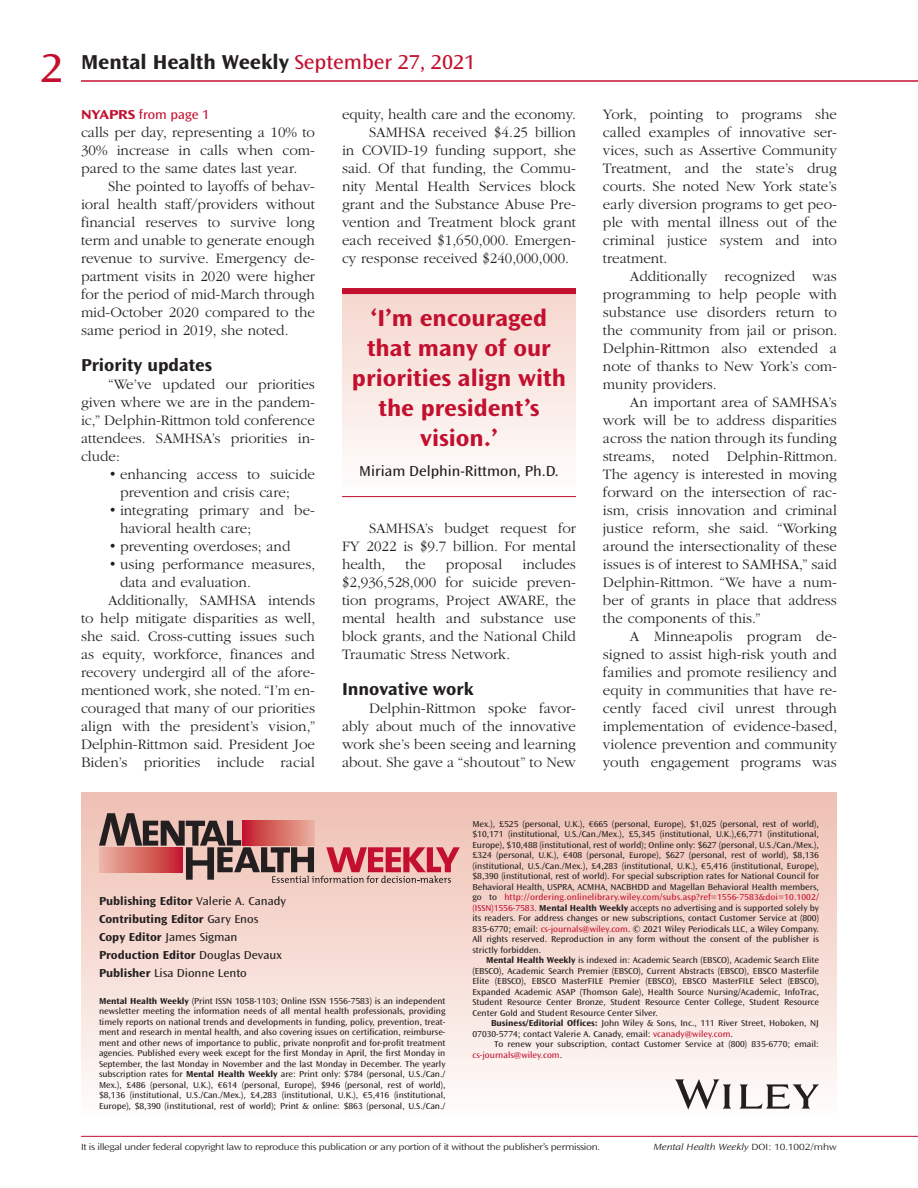
<style>
.page{position:relative;width:918px;height:1188px;background:#fff}
.page>*{position:absolute;margin:0;border:0;box-sizing:border-box;transform-origin:0 0}
.t1{font:semi-expanded 42px "Ocean Sans Std";color:#c3102f}
.t2{font:700 semi-expanded 24px/30px "Ocean Sans Std";color:#c3102f;text-align:center}
.t3{font:700 semi-expanded 21px "Ocean Sans Std";color:#231f20}
.t4{font:700 semi-expanded 18px "Ocean Sans Std";color:#231f20}
.t5{font:300 15px/18px "ITC Garamond Std";color:#231f20;text-align:justify}
.t6{font:semi-expanded 15px "Ocean Sans Std";color:#231f20}
.t7{font:semi-expanded 13.5px "Ocean Sans Std";color:#c3102f}
.t8{font:700 semi-expanded 12px/18px "Ocean Sans Std";color:#231f20}
.t9{font:300 expanded 9.3px "Ocean Sans Std";letter-spacing:-.03em;color:#231f20}
.t10{font:italic 300 expanded 9.3px "Ocean Sans Std";color:#231f20}
.t11{font:semi-expanded 9px/10.5px "Ocean Sans Std";color:#231f20;text-align:justify}
.s1{font-weight:400;color:#c3102f}
.s2{font-weight:700;font-stretch:expanded}
.s3{font-weight:400}
.s4{font-weight:700}
.s5{color:#c3102f}
.s6{font-style:normal}
</style>
<div class="page">
<hr style="left:81px;top:1136px;width:837px;height:1px;background:#c3102f">
<hr style="left:81px;top:81px;width:837px;height:1px;background:#c3102f">
<div style="left:342px;top:288px;width:234px;height:209px;background:linear-gradient(to bottom,#f5d6cd,#fefefe)"></div>
<div style="left:342px;top:288px;width:234px;height:6px;background:#c3102f"></div>
<hr style="left:342px;top:496px;width:234px;height:1px;background:#c3102f">
<div style="left:81px;top:792px;width:756px;height:324px;background:linear-gradient(to bottom,#efbfb2,#fefcfa)"></div>
<svg style="left:99px;top:813px;width:361px;height:70px;background:#c58d88"></svg>
<svg style="left:675px;top:1079px;width:144px;height:30px"></svg>
<h1 class="t1" style="left:41px;top:45px;width:24px">2</h1>
<h3 class="t3" style="left:81px;top:50px;width:396px">Mental Health Weekly <span class="s1">September 27, 2021</span></h3>
<p class="t7" style="left:81px;top:107px;width:130px"><span class="s2">NYAPRS</span> from page 1</p>
<p class="t5" style="left:342px;top:105px;width:236px">equity, health care and the economy.</p>
<p class="t5" style="left:369px;top:123px;width:209px">SAMHSA received $4.25 billion</p>
<p class="t5" style="left:342px;top:141px;width:235px">in COVID-19 funding support, she</p>
<p class="t5" style="left:342px;top:159px;width:235px">said. Of that funding, the Commu-</p>
<p class="t5" style="left:342px;top:177px;width:235px">nity Mental Health Services block</p>
<p class="t5" style="left:342px;top:195px;width:235px">grant and the Substance Abuse Pre-</p>
<p class="t5" style="left:342px;top:213px;width:235px">vention and Treatment block grant</p>
<p class="t5" style="left:342px;top:231px;width:236px">each received $1,650,000. Emergen-</p>
<p class="t5" style="left:342px;top:249px;width:229px">cy response received $240,000,000.</p>
<p class="t5" style="left:81px;top:123px;width:236px">calls per day, representing a 10% to 30% increase in calls when com&shy;pared to the same dates last year.</p>
<p class="t5" style="left:81px;top:177px;width:236px;text-indent:27px">She pointed to layoffs of behav&shy;ioral health staff/providers without financial reserves to survive long term and unable to generate enough revenue to survive. Emergency de&shy;partment visits in 2020 were higher for the period of mid-March through mid-October 2020 compared to the same period in 2019, she noted.</p>
<p class="t4" style="left:81px;top:354px;width:132px">Priority updates</p>
<p class="t5" style="left:81px;top:375px;width:236px;text-indent:27px">“We’ve updated our priorities given where we are in the pandem&shy;ic,” Delphin-Rittmon told conference attendees. SAMHSA’s priorities in&shy;clude:</p>
<p class="t5" style="left:120px;top:465px;width:197px;text-indent:-12px">• enhancing access to suicide prevention and crisis care;</p>
<p class="t5" style="left:120px;top:501px;width:196px;text-indent:-12px">• integrating primary and be&shy;havioral health care;</p>
<p class="t5" style="left:108px;top:537px;width:184px">• preventing overdoses; and</p>
<p class="t5" style="left:108px;top:555px;width:209px">• using performance measures,</p>
<p class="t5" style="left:120px;top:573px;width:132px">data and evaluation.</p>
<p class="t5" style="left:108px;top:591px;width:208px">Additionally, SAMHSA intends</p>
<p class="t5" style="left:81px;top:609px;width:236px">to help mitigate disparities as well,</p>
<p class="t5" style="left:81px;top:627px;width:235px">she said. Cross-cutting issues such</p>
<p class="t5" style="left:81px;top:645px;width:235px">as equity, workforce, finances and</p>
<p class="t5" style="left:81px;top:663px;width:235px">recovery undergird all of the afore-</p>
<p class="t5" style="left:81px;top:681px;width:235px">mentioned work, she noted. “I’m en-</p>
<p class="t5" style="left:81px;top:699px;width:236px">couraged that many of our priorities</p>
<p class="t5" style="left:81px;top:717px;width:236px">align with the president’s vision,”</p>
<p class="t5" style="left:81px;top:735px;width:236px">Delphin-Rittmon said. President Joe</p>
<p class="t5" style="left:81px;top:753px;width:236px">Biden’s priorities include racial</p>
<h2 class="t2" style="left:352px;top:303px;width:216px">‘I’m encouraged that many of our priorities align with the president’s vision.’</h2>
<p class="t6" style="left:359px;top:462px;width:201px">Miriam Delphin-Rittmon, Ph.D.</p>
<p class="t5" style="left:342px;top:519px;width:236px;text-indent:27px">SAMHSA’s budget request for FY 2022 is $9.7 billion. For mental health,</p>
<p class="t5" style="left:342px;top:555px;width:235px;text-indent:181px">includes $2,936,528,000 for suicide preven&shy;tion programs, Project AWARE, the mental health and substance use block grants, and the National Child Traumatic Stress Network.</p>
<p class="t4" style="left:342px;top:678px;width:133px">Innovative work</p>
<p class="t5" style="left:342px;top:699px;width:236px;text-indent:27px">Delphin-Rittmon spoke favor&shy;ably about much of the innovative work she’s been seeing and learning about. She gave a “shoutout” to New</p>
<p class="t5" style="left:405px;top:555px;width:22px">the</p>
<p class="t5" style="left:446px;top:555px;width:58px">proposal</p>
<p class="t5" style="left:603px;top:105px;width:236px">York, pointing to programs she called examples of innovative ser&shy;vices, such as Assertive Community Treatment, and the state’s drug courts. She noted New York state’s early diversion programs to get peo&shy;ple with mental illness out of the criminal justice system and into treatment.</p>
<p class="t5" style="left:603px;top:267px;width:236px;text-indent:27px">Additionally recognized was programming to help people with substance use disorders return to the community from jail or prison.<br>Delphin-Rittmon also extended a note of thanks to New York’s com&shy;munity providers.</p>
<p class="t5" style="left:603px;top:393px;width:236px;text-indent:27px">An important area of SAMHSA’s work will be to address disparities across the nation through its funding streams, noted Delphin-Rittmon.<br>The agency is interested in moving forward on the intersection of rac&shy;ism, crisis innovation and criminal justice reform, she said. “Working around the intersectionality of these issues is of interest to SAMHSA,” said Delphin-Rittmon. “We have a num&shy;ber of grants in place that address the components of this.”</p>
<p class="t5" style="left:603px;top:627px;width:236px;text-indent:27px">A Minneapolis program de&shy;signed to assist high-risk youth and families and promote resiliency and equity in communities that have re&shy;cently faced civil unrest through implementation of evidence-based, violence prevention and community youth engagement programs was</p>
<p class="t8" style="left:99px;top:892px;width:189px">Publishing Editor <span class="s3">Valerie A. Canady<br></span>Contributing Editor <span class="s3">Gary Enos<br></span>Copy Editor <span class="s3">James Sigman<br></span>Production Editor <span class="s3">Douglas Devaux<br></span>Publisher <span class="s3">Lisa Dionne Lento</span></p>
<p class="t11" style="left:99px;top:996px;width:348px"><span class="s4">Mental Health Weekly</span> (Print ISSN 1058-1103; Online ISSN 1556-7583) is an independent newsletter meeting the information needs of all mental health professionals, providing timely reports on national trends and developments in funding, policy, prevention, treat&shy;ment and research in mental health, and also covering issues on certification, reimburse&shy;ment and other news of importance to public, private nonprofit and for-profit treatment agencies. Published every week except for the first Monday in April, the first Monday in September, the last Monday in November and the last Monday in December. The yearly subscription rates for <span class="s4">Mental Health Weekly</span> are: Print only: $784 (personal, U.S./Can./ Mex.), £486 (personal, U.K.), €614 (personal, Europe), $946 (personal, rest of world), $8,136 (institutional, U.S./Can./Mex.), £4,283 (institutional, U.K.), €5,416 (institutional, Europe), $8,390 (institutional, rest of world); Print &amp; online: $863 (personal, U.S./Can./</p>
<p class="t11" style="left:472px;top:819px;width:348px">Mex.), £525 (personal, U.K.), €665 (personal, Europe), $1,025 (personal, rest of world), $10,171 (institutional, U.S./Can./Mex.), £5,345 (institutional, U.K.),€6,771 (institutional, Europe), $10,488 (institutional, rest of world); Online only: $627 (personal, U.S./Can./Mex.), £324 (personal, U.K.), €408 (personal, Europe), $627 (personal, rest of world), $8,136 (institutional, U.S./Can./Mex.), £4,283 (institutional, U.K.), €5,416 (institutional, Europe), $8,390 (institutional, rest of world). For special subscription rates for National Council for Behavioral Health, USPRA, ACMHA, NACBHDD and Magellan Behavioral Health members, go to <span class="s5">http://ordering.onlinelibrary.wiley.com/subs.asp?ref=1556-7583&amp;doi=10.1002/ (ISSN)1556-7583</span>. <span class="s4">Mental Health Weekly</span> accepts no advertising and is supported solely by its readers. For address changes or new subscriptions, contact Customer Service at (800)<br>835-6770; email: <span class="s5">cs-journals@wiley.com</span>. © 2021 Wiley Periodicals LLC, a Wiley Company.<br>All rights reserved. Reproduction in any form without the consent of the publisher is strictly forbidden.</p>
<p class="t11" style="left:472px;top:955px;width:348px;text-indent:14px"><span class="s4">Mental Health Weekly</span> is indexed in: Academic Search (EBSCO), Academic Search Elite (EBSCO), Academic Search Premier (EBSCO), Current Abstracts (EBSCO), EBSCO Masterfile Elite (EBSCO), EBSCO MasterFILE Premier (EBSCO), EBSCO MasterFILE Select (EBSCO), Expanded Academic ASAP (Thomson Gale), Health Source Nursing/Academic, InfoTrac, Student Resource Center Bronze, Student Resource Center College, Student Resource Center Gold and Student Resource Center Silver.</p>
<p class="t11" style="left:472px;top:1018px;width:348px;text-indent:19px"><span class="s4">Business/Editorial Offices:</span> John Wiley &amp; Sons, Inc., 111 River Street, Hoboken, NJ<br>07030-5774; contact Valerie A. Canady, email: <span class="s5">vcanady@wiley.com</span>.</p>
<p class="t11" style="left:472px;top:1039px;width:348px;text-indent:22px">To renew your subscription, contact Customer Service at (800) 835-6770; email: <span class="s5">cs-journals@wiley.com</span>.</p>
<p class="t9" style="left:81px;top:1141px;width:521px">It is illegal under federal copyright law to reproduce this publication or any portion of it without the publisher’s permission.</p>
<p class="t10" style="left:654px;top:1142px;width:185px">Mental Health Weekly <span class="s6">DOI: 10.1002/mhw</span></p>
</div>
